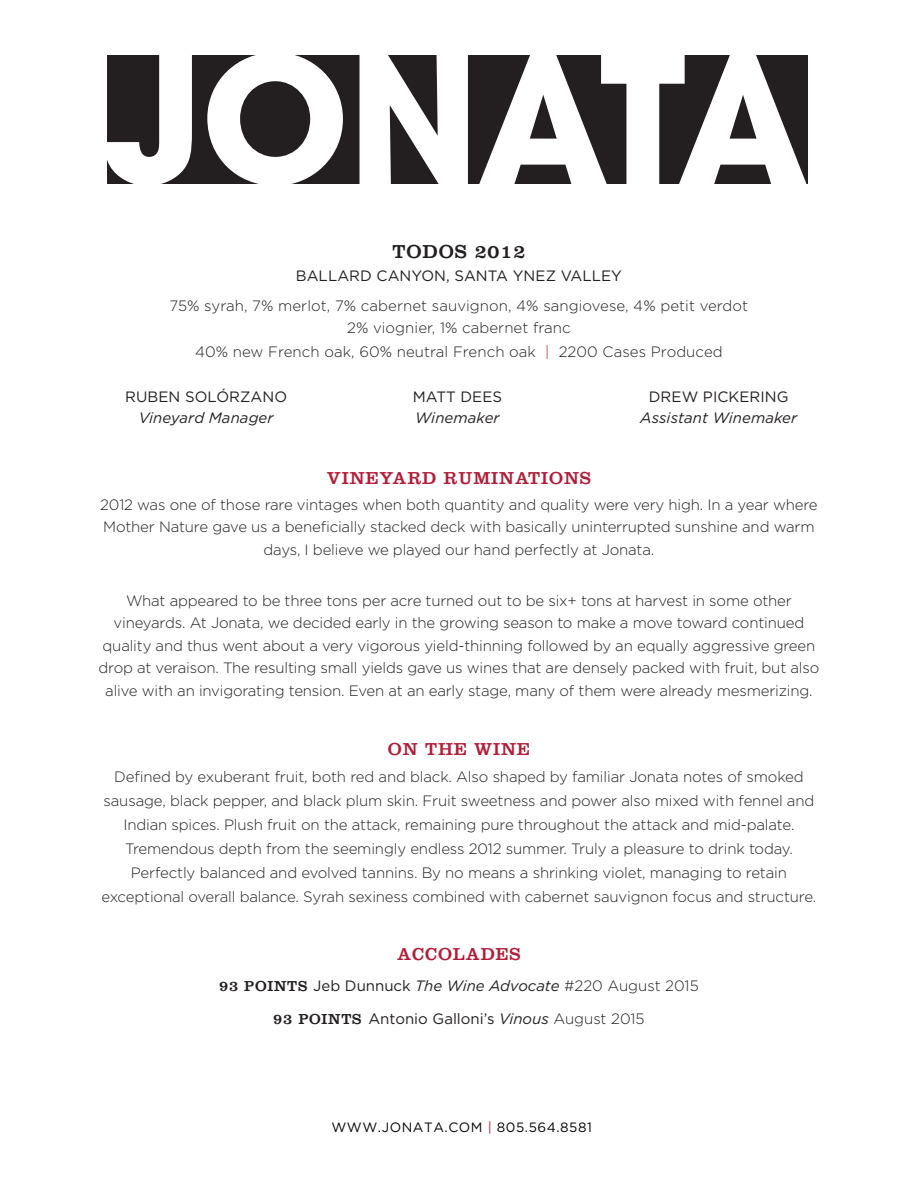
<style>
.page{position:relative;width:918px;height:1188px;background:#fff}
.page>*{position:absolute;margin:0;border:0;box-sizing:border-box;transform-origin:0 0}
.t1{font:19.5px "Clarendon";letter-spacing:.05em;color:#231f20}
.t2{font:18px "Clarendon";letter-spacing:.05em;color:#b21e3a}
.t3{font:300 15px/22.5px "Gotham";letter-spacing:-.01em;color:#231f20;text-align:center}
.t4{font:15px "Gotham";letter-spacing:.005em;color:#231f20}
.t5{font:italic 15px "Gotham";letter-spacing:.005em;color:#231f20}
.t6{font:13.5px "Gotham";letter-spacing:.04em;color:#050504}
.s1{color:#b21e3a}
.s2{font-family:"Clarendon";font-style:normal}
.s3{font-style:normal}
.s4{font-weight:300;font-style:normal}
.s5{font-family:"Clarendon"}
.s6{font-style:italic}
.s7{font-weight:300}
</style>
<div class="page">
<div style="left:107px;top:55px;width:701px;height:128px;background:#231f20"></div>
<svg style="left:107px;top:55px;width:85px;height:129px"></svg>
<svg style="left:207px;top:55px;width:136px;height:129px"></svg>
<svg style="left:360px;top:55px;width:108px;height:129px"></svg>
<svg style="left:479px;top:55px;width:328px;height:129px"></svg>
<h1 class="t1" style="left:393px;top:240px;width:134px">TODOS 2012</h1>
<p class="t4" style="left:296px;top:266px;width:328px">BALLARD CANYON, SANTA YNEZ VALLEY</p>
<p class="t3" style="left:170px;top:294px;width:580px">75% syrah, 7% merlot, 7% cabernet sauvignon, 4% sangiovese, 4% petit verdot<br>2% viognier, 1% cabernet franc</p>
<p class="t3" style="left:195px;top:340px;width:529px">40% new French oak, 60% neutral French oak <span class="s1">|</span> 2200 Cases Produced</p>
<p class="t4" style="left:125px;top:387px;width:163px">RUBEN SOLÓRZANO</p>
<p class="t4" style="left:413px;top:387px;width:91px">MATT DEES</p>
<p class="t4" style="left:649px;top:387px;width:141px">DREW PICKERING</p>
<p class="t5" style="left:139px;top:408px;width:136px">Vineyard Manager</p>
<p class="t5" style="left:415px;top:408px;width:86px">Winemaker</p>
<p class="t5" style="left:640px;top:408px;width:158px">Assistant Winemaker</p>
<p class="t2" style="left:327px;top:468px;width:265px">VINEYARD RUMINATIONS</p>
<p class="t3" style="left:100px;top:493px;width:719px">2012 was one of those rare vintages when both quantity and quality were very high. In a year where<br>Mother Nature gave us a beneficially stacked deck with basically uninterrupted sunshine and warm days, I believe we played our hand perfectly at Jonata.</p>
<p class="t3" style="left:99px;top:589px;width:722px">What appeared to be three tons per acre turned out to be six+ tons at harvest in some other vineyards. At Jonata, we decided early in the growing season to make a move toward continued quality and thus went about a very vigorous yield-thinning followed by an equally aggressive green drop at veraison. The resulting small yields gave us wines that are densely packed with fruit, but also alive with an invigorating tension. Even at an early stage, many of them were already mesmerizing.</p>
<p class="t2" style="left:388px;top:738px;width:143px">ON THE WINE</p>
<p class="t3" style="left:102px;top:764px;width:716px;line-height:24px">Defined by exuberant fruit, both red and black. Also shaped by familiar Jonata notes of smoked sausage, black pepper, and black plum skin. Fruit sweetness and power also mixed with fennel and Indian spices. Plush fruit on the attack, remaining pure throughout the attack and mid-palate.<br>Tremendous depth from the seemingly endless 2012 summer. Truly a pleasure to drink today.<br>Perfectly balanced and evolved tannins. By no means a shrinking violet, managing to retain exceptional overall balance. Syrah sexiness combined with cabernet sauvignon focus and structure.</p>
<p class="t2" style="left:397px;top:943px;width:125px">ACCOLADES</p>
<p class="t5" style="left:219px;top:976px;width:481px"><span class="s2">93 POINTS</span> <span class="s3">Jeb Dunnuck</span> The Wine Advocate <span class="s4">#220 August 2015</span></p>
<p class="t4" style="left:273px;top:1009px;width:373px"><span class="s5">93 POINTS</span> Antonio Galloni’s <span class="s6">Vinous</span> <span class="s7">August 2015</span></p>
<p class="t6" style="left:331px;top:1119px;width:262px">WWW.JONATA.COM <span class="s1">|</span> 805.564.8581</p>
</div>
